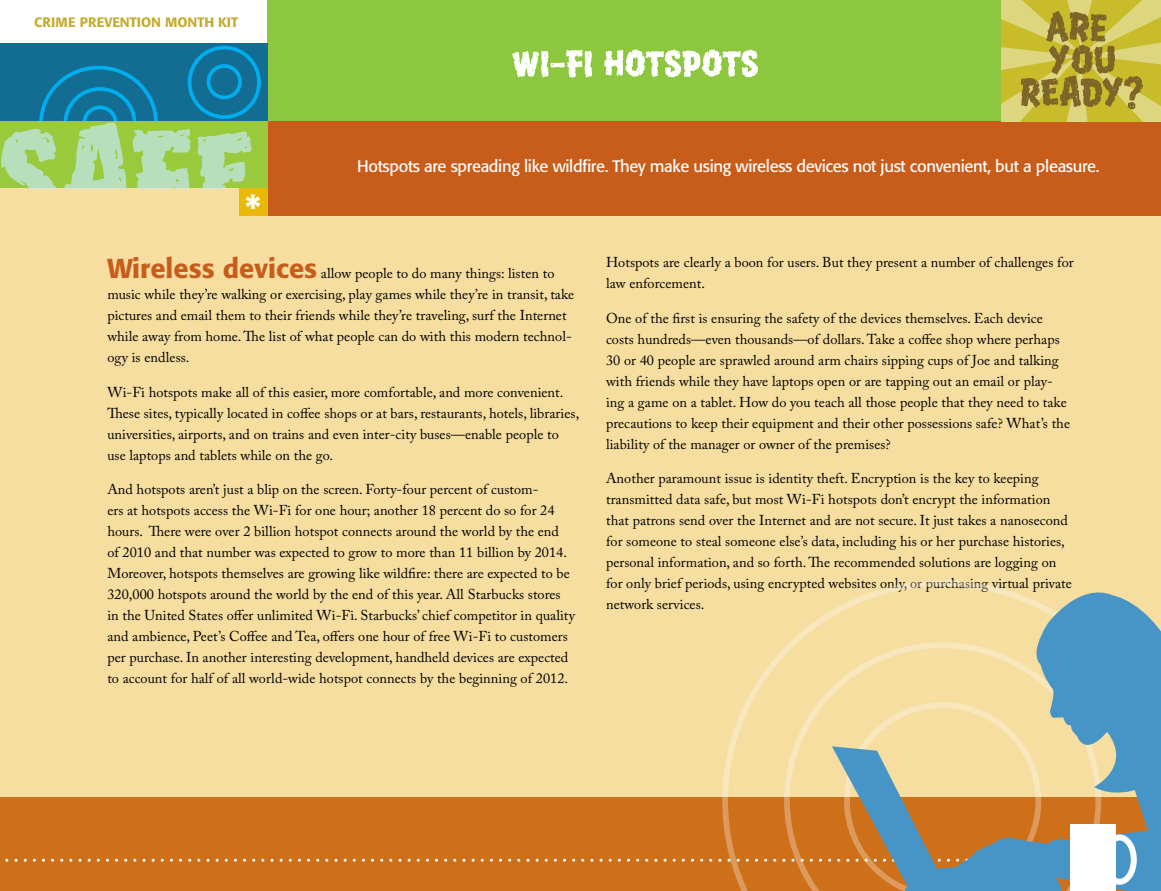
<style>
.page{position:relative;width:1161px;height:891px;background:#fff}
.page>*{position:absolute;margin:0;border:0;box-sizing:border-box;transform-origin:0 0}
.t1{font:500 36px "Formata";color:#fff}
.t2{font:16.5px "Formata";letter-spacing:-.02em;color:#fff}
.t3{font:14.25px/21px "Adobe Caslon Pro";letter-spacing:.005em;color:#000}
.t4{font:500 13.5px "Formata";color:#c3ac2f}
.s1{font-family:"Formata";font-weight:500;font-size:27px;color:#c85c1a}
</style>
<div class="page">
<div style="left:0;top:188px;width:1161px;height:621px;background:#f6dda0"></div>
<div style="left:268px;top:0;width:771px;height:121px;background:#8dc63f"></div>
<div style="left:0;top:43px;width:268px;height:78px;background:#136c91"></div>
<div style="left:268px;top:121px;width:893px;height:95px;background:#c85c1a"></div>
<div style="left:239px;top:188px;width:29px;height:28px;background:#e8b909"></div>
<div style="left:0;top:797px;width:722px;height:94px;background:#ce7019"></div>
<svg style="left:722px;top:580px;width:231px;height:311px"></svg>
<svg style="left:832px;top:581px;width:329px;height:310px"></svg>
<div style="left:1070px;top:824px;width:46px;height:67px;background:#fff"></div>
<div style="left:1102px;top:834px;width:35px;height:51px;border:6px solid #fff;border-radius:50%"></div>
<svg style="left:512px;top:50px;width:80px;height:28px"></svg>
<svg style="left:604px;top:49px;width:154px;height:28px"></svg>
<div style="left:207px;top:64px;width:35px;height:35px;border:4px solid #00aeef;border-radius:50%"></div>
<div style="left:188px;top:46px;width:73px;height:73px;border:4px solid #00aeef;border-radius:50%"></div>
<div style="left:82px;top:106px;width:36px;height:35px;border:4px solid #00aeef;border-radius:50%"></div>
<div style="left:63px;top:87px;width:74px;height:73px;border:4px solid #00aeef;border-radius:50%"></div>
<div style="left:39px;top:66px;width:119px;height:115px;border:4px solid #00aeef;border-radius:50%"></div>
<div style="left:0;top:121px;width:268px;height:67px;background:#98ca3c"></div>
<svg style="left:1px;top:122px;width:189px;height:66px"></svg>
<svg style="left:197px;top:131px;width:55px;height:57px"></svg>
<svg style="left:1002px;top:0;width:159px;height:121px"></svg>
<p class="t4" style="left:34px;top:14px;width:163px">CRIME PREVENTION MONTH</p>
<p class="t4" style="left:218px;top:14px;width:19px">KIT</p>
<h1 class="t1" style="left:245px;top:187px;width:18px">*</h1>
<p class="t2" style="left:357px;top:156px;width:744px">Hotspots are spreading like wildfire. They make using wireless devices not just convenient, but a pleasure.</p>
<p class="t3" style="left:107px;top:263px;width:468px"><span class="s1">WIRELESS DEVICES</span> allow people to do many things: listen to music while they’re walking or exercising, play games while they’re in transit, take pictures and email them to their friends while they’re traveling, surf the Internet while away from home. The list of what people can do with this modern technol&shy;ogy is endless.</p>
<p class="t3" style="left:107px;top:381px;width:474px">Wi-Fi hotspots make all of this easier, more comfortable, and more convenient.<br>These sites, typically located in coffee shops or at bars, restaurants, hotels, libraries, universities, airports, and on trains and even inter-city buses—enable people to use laptops and tablets while on the go.</p>
<p class="t3" style="left:107px;top:479px;width:469px">And hotspots aren’t just a blip on the screen. Forty-four percent of custom-<br>ers at hotspots access the Wi-Fi for one hour; another 18 percent do so for 24 hours. There were over 2 billion hotspot connects around the world by the end<br>of 2010 and that number was expected to grow to more than 11 billion by 2014.<br>Moreover, hotspots themselves are growing like wildfire: there are expected to be 320,000 hotspots around the world by the end of this year. All Starbucks stores in the United States offer unlimited Wi-Fi. Starbucks’ chief competitor in quality and ambience, Peet’s Coffee and Tea, offers one hour of free Wi-Fi to customers per purchase. In another interesting development, handheld devices are expected to account for half of all world-wide hotspot connects by the beginning of 2012.</p>
<p class="t3" style="left:606px;top:252px;width:469px">Hotspots are clearly a boon for users. But they present a number of challenges for law enforcement.</p>
<p class="t3" style="left:606px;top:307px;width:466px">One of the first is ensuring the safety of the devices themselves. Each device costs hundreds—even thousands—of dollars. Take a coffee shop where perhaps 30 or 40 people are sprawled around arm chairs sipping cups of Joe and talking with friends while they have laptops open or are tapping out an email or play&shy;ing a game on a tablet. How do you teach all those people that they need to take precautions to keep their equipment and their other possessions safe? What’s the liability of the manager or owner of the premises?</p>
<p class="t3" style="left:606px;top:468px;width:467px">Another paramount issue is identity theft. Encryption is the key to keeping transmitted data safe, but most Wi-Fi hotspots don’t encrypt the information that patrons send over the Internet and are not secure. It just takes a nanosecond for someone to steal someone else’s data, including his or her purchase histories, personal information, and so forth. The recommended solutions are logging on for only brief periods, using encrypted websites only, or purchasing virtual private network services.</p>
</div>
